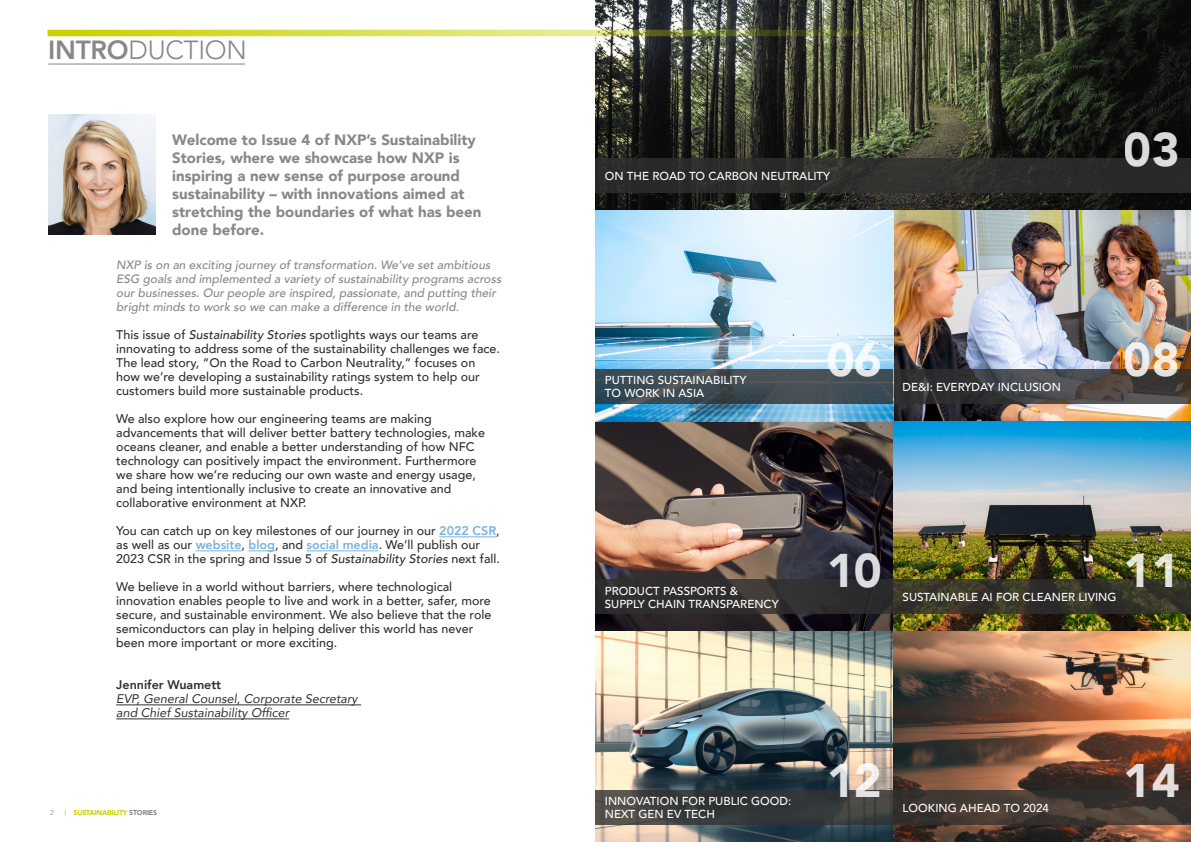
<style>
.page{position:relative;width:1191px;height:842px;background:#fff}
.page>*{position:absolute;margin:0;border:0;box-sizing:border-box;transform-origin:0 0}
.t1{font:900 47.1px "Avenir";color:#fff}
.t2{font:300 26.2px "Avenir";letter-spacing:-.01em;color:#888}
.t3{font:900 15px/18px "Avenir";color:#888}
.t4{font:500 12.5px/14px "Avenir";color:#30302f}
.t5{font:italic 12.5px/14px "Avenir";color:#30302f}
.t6{font:800 12.5px "Avenir";color:#30302f}
.t7{font:italic 500 12px/14px "Avenir";color:#888}
.t8{font:500 11.6px/12.8px "Avenir";color:#fff}
.t9{font:900 7px "Avenir";letter-spacing:-.02em;color:#c9d200}
.t10{font:300 7px "Avenir";color:#888}
.s1{font-weight:800}
.s2{font-style:italic}
.s3{font-weight:800;color:#7bb1db}
.s4{font-family:"Nexa";font-weight:400}
.s5{color:#888}
</style>
<div class="page">
<img style="left:48px;top:114px;width:107px;height:121px">
<hr style="left:439px;top:537px;width:57px;height:1px;background:#7bb1db">
<hr style="left:196px;top:551px;width:45px;height:1px;background:#7bb1db">
<svg style="left:248px;top:551px;width:27px;height:1px"></svg>
<hr style="left:307px;top:551px;width:72px;height:1px;background:#7bb1db">
<hr style="left:116px;top:705px;width:245px;height:1px;background:#30302f">
<hr style="left:116px;top:719px;width:173px;height:1px;background:#30302f">
<img style="left:595px;top:0;width:596px;height:842px">
<div style="left:595px;top:159px;width:596px;height:34px;background:#30302f"></div>
<svg style="left:893px;top:369px;width:298px;height:34px;background:#414040"></svg>
<div style="left:595px;top:580px;width:298px;height:34px;background:#30302f"></div>
<svg style="left:595px;top:369px;width:298px;height:34px;background:#404d53"></svg>
<svg style="left:595px;top:790px;width:298px;height:34px;background:#3b3e3d"></svg>
<svg style="left:893px;top:580px;width:298px;height:34px;background:#373529"></svg>
<svg style="left:893px;top:790px;width:298px;height:34px;background:#413832"></svg>
<svg style="left:47px;top:30px;width:1144px;height:6px;background:#969a3f"></svg>
<hr style="left:48px;top:64px;width:197px;height:1px;background:#888">
<h2 class="t2" style="left:48px;top:35px;width:200px"><span class="s1">INTRO</span>DUCTION</h2>
<p class="t3" style="left:172px;top:130px;width:311px">Welcome to Issue 4 of NXP’s Sustainability Stories, where we showcase how NXP is inspiring a new sense of purpose around sustainability – with innovations aimed at stretching the boundaries of what has been done before.</p>
<p class="t7" style="left:116px;top:258px;width:386px">NXP is on an exciting journey of transformation. We’ve set ambitious ESG goals and implemented a variety of sustainability programs across our businesses. Our people are inspired, passionate, and putting their bright minds to work so we can make a difference in the world.</p>
<p class="t4" style="left:116px;top:327px;width:385px">This issue of <span class="s2">Sustainability Stories</span> spotlights ways our teams are innovating to address some of the sustainability challenges we face.<br>The lead story, “On the Road to Carbon Neutrality,” focuses on how we’re developing a sustainability ratings system to help our customers build more sustainable products.</p>
<p class="t4" style="left:116px;top:411px;width:370px">We also explore how our engineering teams are making advancements that will deliver better battery technologies, make oceans cleaner, and enable a better understanding of how NFC technology can positively impact the environment. Furthermore we share how we’re reducing our own waste and energy usage, and being intentionally inclusive to create an innovative and collaborative environment at NXP.</p>
<p class="t4" style="left:116px;top:523px;width:385px">You can catch up on key milestones of our journey in our <span class="s3">2022 CSR</span>, as well as our <span class="s3">website</span>, <span class="s3">blog</span>, and <span class="s3">social media</span>. We’ll publish our<br>2023 CSR in the spring and Issue 5 of <span class="s2">Sustainability Stories</span> next fall.</p>
<p class="t4" style="left:116px;top:579px;width:376px">We believe in a world without barriers, where technological innovation enables people to live and work in a better, safer, more secure, and sustainable environment. We also believe that the role semiconductors can play in helping deliver this world has never been more important or more exciting.</p>
<p class="t6" style="left:116px;top:674px;width:106px">Jennifer Wuamett</p>
<p class="t5" style="left:116px;top:691px;width:243px">EVP, General Counsel, Corporate Secretary and Chief Sustainability Officer</p>
<p class="t10" style="left:50px;top:808px;width:5px">2</p>
<p class="t9" style="left:64px;top:806px;width:94px"><span class="s4">|</span> SUSTAINABILITY <span class="s5">STORIES</span></p>
<p class="t8" style="left:605px;top:169px;width:227px">ON THE ROAD TO CARBON NEUTRALITY</p>
<h1 class="t1" style="left:1123px;top:109px;width:57px">03</h1>
<p class="t8" style="left:605px;top:373px;width:143px">PUTTING SUSTAINABILITY<br>TO WORK IN ASIA</p>
<h1 class="t1" style="left:826px;top:319px;width:57px">06</h1>
<p class="t8" style="left:902px;top:380px;width:160px">DE&amp;I: EVERYDAY INCLUSION</p>
<h1 class="t1" style="left:1123px;top:319px;width:57px">08</h1>
<p class="t8" style="left:605px;top:584px;width:175px">PRODUCT PASSPORTS &amp;<br>SUPPLY CHAIN TRANSPARENCY</p>
<h1 class="t1" style="left:826px;top:530px;width:57px">10</h1>
<p class="t8" style="left:902px;top:590px;width:215px">SUSTAINABLE AI FOR CLEANER LIVING</p>
<h1 class="t1" style="left:1123px;top:530px;width:57px">11</h1>
<p class="t8" style="left:605px;top:794px;width:188px">INNOVATION FOR PUBLIC GOOD:<br>NEXT GEN EV TECH</p>
<h1 class="t1" style="left:826px;top:740px;width:57px">12</h1>
<p class="t8" style="left:902px;top:801px;width:148px">LOOKING AHEAD TO 2024</p>
<h1 class="t1" style="left:1123px;top:740px;width:57px">14</h1>
</div>
